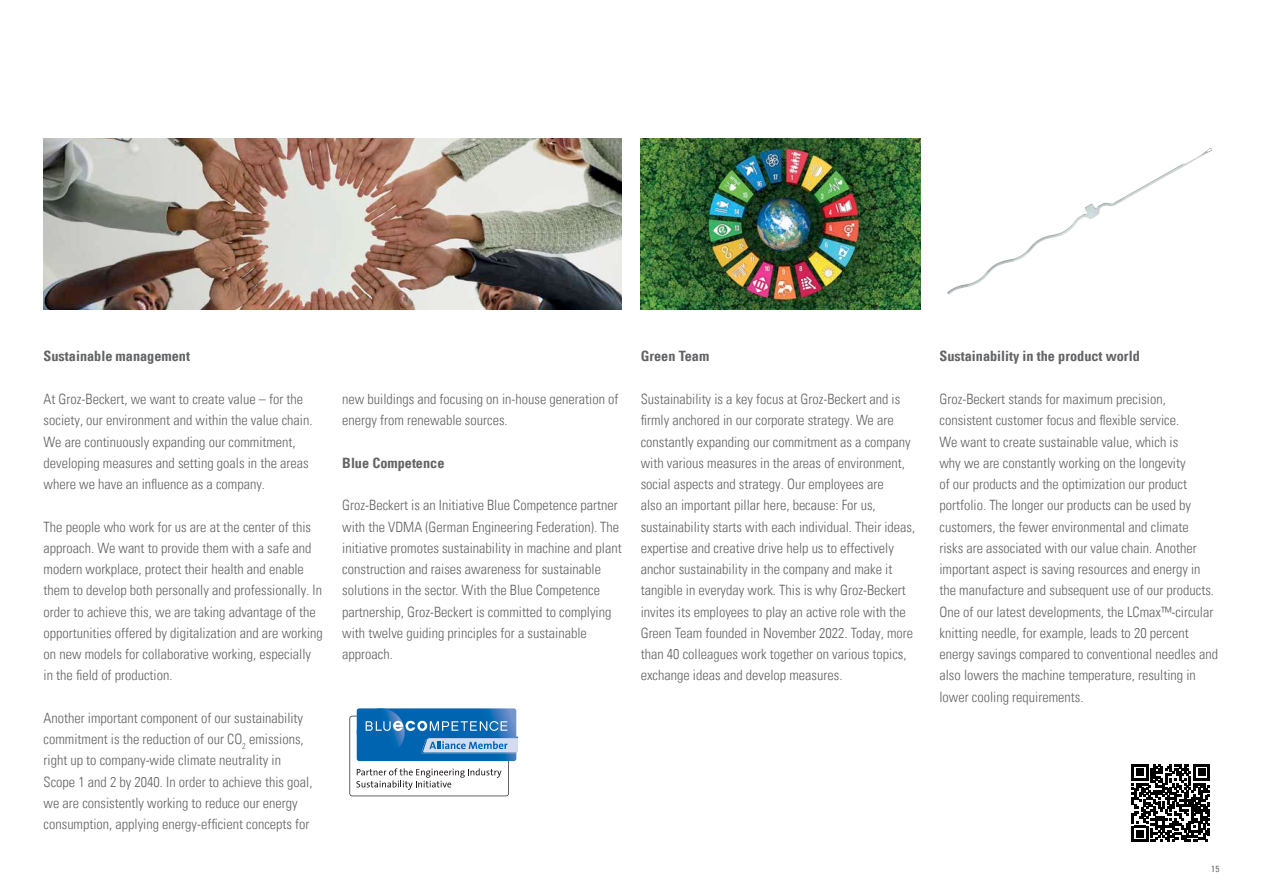
<style>
.page{position:relative;width:1263px;height:893px;background:#fff}
.page>*{position:absolute;margin:0;border:0;box-sizing:border-box;transform-origin:0 0}
.t1{font:14.25px/21.3px "Univers Com 47 Light Cond";color:#636466}
.t2{font:14.25px "Univers Com 67 Bold Cond";color:#636466}
.t3{font:condensed 9px "Univers Com 57";color:#636466}
</style>
<div class="page">
<img style="left:44px;top:138px;width:578px;height:172px">
<img style="left:947px;top:148px;width:263px;height:147px">
<img style="left:641px;top:138px;width:279px;height:172px">
<svg style="left:349px;top:708px;width:169px;height:88px"></svg>
<svg style="left:1132px;top:764px;width:78px;height:78px"></svg>
<p class="t2" style="left:44px;top:348px;width:148px">Sustainable management</p>
<p class="t1" style="left:44px;top:388px;width:271px">At Groz-Beckert, we want to create value – for the society, our environment and within the value chain.<br>We are continuously expanding our commitment, developing measures and setting goals in the areas where we have an influence as a company.</p>
<p class="t1" style="left:44px;top:516px;width:281px">The people who work for us are at the center of this approach. We want to provide them with a safe and modern workplace, protect their health and enable them to develop both personally and professionally. In order to achieve this, we are taking advantage of the opportunities offered by digitalization and are working on new models for collaborative working, especially in the field of production.</p>
<p class="t1" style="left:44px;top:707px;width:270px">Another important component of our sustainability commitment is the reduction of our CO<sub>2</sub> emissions, right up to company-wide climate neutrality in Scope 1 and 2 by 2040. In order to achieve this goal, we are consistently working to reduce our energy consumption, applying energy-efficient concepts for</p>
<p class="t1" style="left:342px;top:388px;width:278px">new buildings and focusing on in-house generation of energy from renewable sources.</p>
<p class="t2" style="left:342px;top:454px;width:104px">Blue Competence</p>
<p class="t1" style="left:342px;top:495px;width:281px">Groz-Beckert is an Initiative Blue Competence partner with the VDMA (German Engineering Federation). The initiative promotes sustainability in machine and plant construction and raises awareness for sustainable solutions in the sector. With the Blue Competence partnership, Groz-Beckert is committed to complying with twelve guiding principles for a sustainable approach.</p>
<p class="t2" style="left:641px;top:348px;width:70px">Green Team</p>
<p class="t1" style="left:641px;top:388px;width:276px">Sustainability is a key focus at Groz-Beckert and is firmly anchored in our corporate strategy. We are constantly expanding our commitment as a company with various measures in the areas of environment, social aspects and strategy. Our employees are<br>also an important pillar here, because: For us, sustainability starts with each individual. Their ideas, expertise and creative drive help us to effectively anchor sustainability in the company and make it tangible in everyday work. This is why Groz-Beckert invites its employees to play an active role with the Green Team founded in November 2022. Today, more than 40 colleagues work together on various topics, exchange ideas and develop measures.</p>
<p class="t2" style="left:939px;top:348px;width:202px">Sustainability in the product world</p>
<p class="t1" style="left:939px;top:388px;width:280px">Groz-Beckert stands for maximum precision, consistent customer focus and flexible service.<br>We want to create sustainable value, which is<br>why we are constantly working on the longevity<br>of our products and the optimization our product portfolio. The longer our products can be used by customers, the fewer environmental and climate<br>risks are associated with our value chain. Another important aspect is saving resources and energy in the manufacture and subsequent use of our products.<br>One of our latest developments, the LCmax™-circular knitting needle, for example, leads to 20 percent energy savings compared to conventional needles and also lowers the machine temperature, resulting in lower cooling requirements.</p>
<p class="t3" style="left:1211px;top:863px;width:10px">15</p>
</div>
